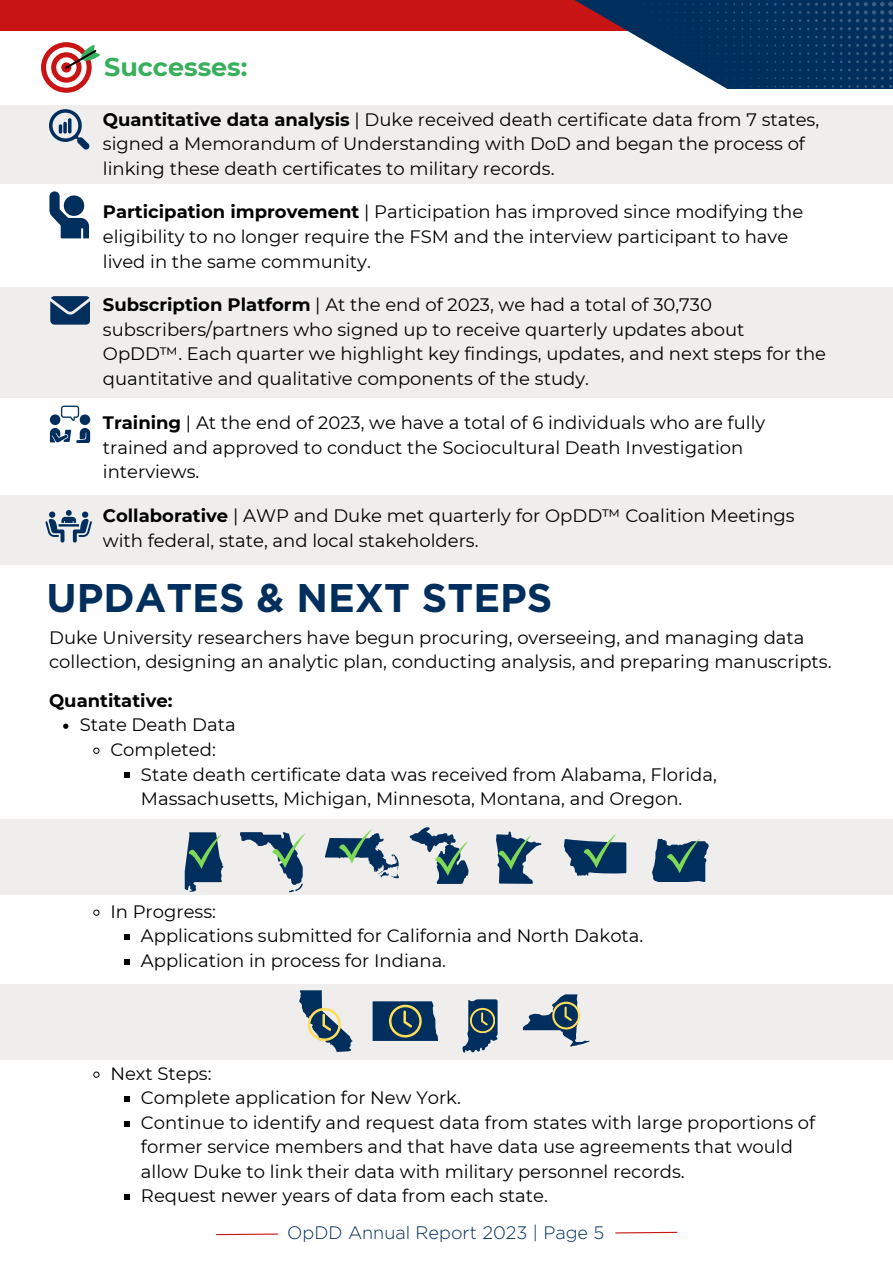
<style>
.page{position:relative;width:893px;height:1264px;background:#fff}
.page>*{position:absolute;margin:0;border:0;box-sizing:border-box;transform-origin:0 0}
.t1{font:700 39.9px "Gotham";color:#002e5d}
.t2{font:700 25.5px "Montserrat";color:#38af5c}
.t3{font:18px/24.8px "Montserrat";color:#000}
.t4{font:300 18px "Gotham";color:#002e5d}
.t5{font:700 18px "Montserrat";color:#000}
.s1{font-weight:700}
</style>
<div class="page">
<div style="left:0;top:0;width:700px;height:31px;background:#c81414"></div>
<svg style="left:574px;top:0;width:154px;height:89px"></svg>
<div style="left:728px;top:0;width:164px;height:89px;background:#002e5d"></div>
<svg style="left:216px;top:1233px;width:63px;height:2px"></svg>
<svg style="left:615px;top:1231px;width:63px;height:2px"></svg>
<svg style="left:49px;top:191px;width:40px;height:47px"></svg>
<div style="left:0;top:287px;width:892px;height:111px;background:#efeeed"></div>
<svg style="left:50px;top:296px;width:40px;height:28px"></svg>
<svg style="left:50px;top:405px;width:40px;height:38px"></svg>
<div style="left:0;top:495px;width:892px;height:69px;background:#efeeed"></div>
<svg style="left:45px;top:510px;width:47px;height:32px"></svg>
<div style="left:0;top:106px;width:892px;height:78px;background:#efeeed"></div>
<svg style="left:49px;top:109px;width:40px;height:41px"></svg>
<svg style="left:782px;top:3px;width:2px;height:19px"></svg>
<svg style="left:856px;top:2px;width:36px;height:86px"></svg>
<svg style="left:790px;top:2px;width:77px;height:61px"></svg>
<div style="left:0;top:819px;width:892px;height:75px;background:#efeeed"></div>
<div style="left:0;top:983px;width:892px;height:76px;background:#efeeed"></div>
<svg style="left:63px;top:723px;width:5px;height:5px"></svg>
<svg style="left:93px;top:747px;width:7px;height:7px"></svg>
<svg style="left:124px;top:772px;width:6px;height:5px"></svg>
<svg style="left:93px;top:909px;width:7px;height:7px"></svg>
<svg style="left:124px;top:934px;width:6px;height:5px"></svg>
<svg style="left:124px;top:959px;width:6px;height:5px"></svg>
<svg style="left:93px;top:1071px;width:7px;height:7px"></svg>
<svg style="left:124px;top:1096px;width:6px;height:5px"></svg>
<svg style="left:124px;top:1121px;width:6px;height:5px"></svg>
<svg style="left:124px;top:1194px;width:6px;height:5px"></svg>
<svg style="left:185px;top:832px;width:39px;height:60px"></svg>
<svg style="left:240px;top:832px;width:65px;height:60px"></svg>
<svg style="left:325px;top:829px;width:74px;height:49px"></svg>
<svg style="left:409px;top:827px;width:60px;height:56px"></svg>
<svg style="left:496px;top:831px;width:45px;height:52px"></svg>
<svg style="left:564px;top:833px;width:62px;height:43px"></svg>
<svg style="left:652px;top:839px;width:56px;height:42px;background:#2f5973"></svg>
<svg style="left:299px;top:990px;width:54px;height:61px"></svg>
<svg style="left:372px;top:1001px;width:66px;height:39px;background:#2c4e65"></svg>
<svg style="left:462px;top:999px;width:35px;height:53px"></svg>
<svg style="left:523px;top:994px;width:66px;height:52px"></svg>
<svg style="left:41px;top:42px;width:59px;height:51px"></svg>
<p class="t2" style="left:104px;top:52px;width:145px">Successes:</p>
<p class="t3" style="left:103px;top:107px;width:717px"><span class="s1">Quantitative data analysis</span> | Duke received death certificate data from 7 states, signed a Memorandum of Understanding with DoD and began the process of linking these death certificates to military records.</p>
<p class="t3" style="left:103px;top:199px;width:701px"><span class="s1">Participation improvement</span> | Participation has improved since modifying the eligibility to no longer require the FSM and the interview participant to have lived in the same community.</p>
<p class="t3" style="left:103px;top:292px;width:724px"><span class="s1">Subscription Platform</span> | At the end of 2023, we had a total of 30,730 subscribers/partners who signed up to receive quarterly updates about OpDD™. Each quarter we highlight key findings, updates, and next steps for the quantitative and qualitative components of the study.</p>
<p class="t3" style="left:103px;top:410px;width:664px"><span class="s1">Training</span> | At the end of 2023, we have a total of 6 individuals who are fully trained and approved to conduct the Sociocultural Death Investigation interviews.</p>
<p class="t3" style="left:103px;top:503px;width:693px"><span class="s1">Collaborative</span> | AWP and Duke met quarterly for OpDD™ Coalition Meetings with federal, state, and local stakeholders.</p>
<p class="t1" style="left:47px;top:580px;width:507px">UPDATES &amp; NEXT STEPS</p>
<p class="t3" style="left:49px;top:625px;width:783px">Duke University researchers have begun procuring, overseeing, and managing data collection, designing an analytic plan, conducting analysis, and preparing manuscripts.</p>
<p class="t5" style="left:49px;top:689px;width:125px">Quantitative:</p>
<p class="t3" style="left:80px;top:712px;width:157px">State Death Data</p>
<p class="t3" style="left:110px;top:737px;width:107px">Completed:</p>
<p class="t3" style="left:141px;top:761px;width:577px">State death certificate data was received from Alabama, Florida,<br>Massachusetts, Michigan, Minnesota, Montana, and Oregon.</p>
<p class="t3" style="left:110px;top:899px;width:107px">In Progress:</p>
<p class="t3" style="left:141px;top:923px;width:504px">Applications submitted for California and North Dakota.</p>
<p class="t3" style="left:141px;top:948px;width:306px">Application in process for Indiana.</p>
<p class="t3" style="left:110px;top:1061px;width:103px">Next Steps:</p>
<p class="t3" style="left:141px;top:1085px;width:321px">Complete application for New York.</p>
<p class="t3" style="left:141px;top:1110px;width:675px">Continue to identify and request data from states with large proportions of former service members and that have data use agreements that would allow Duke to link their data with military personnel records.</p>
<p class="t3" style="left:141px;top:1183px;width:408px">Request newer years of data from each state.</p>
<p class="t4" style="left:287px;top:1222px;width:318px">OpDD Annual Report 2023 | Page 5</p>
</div>
